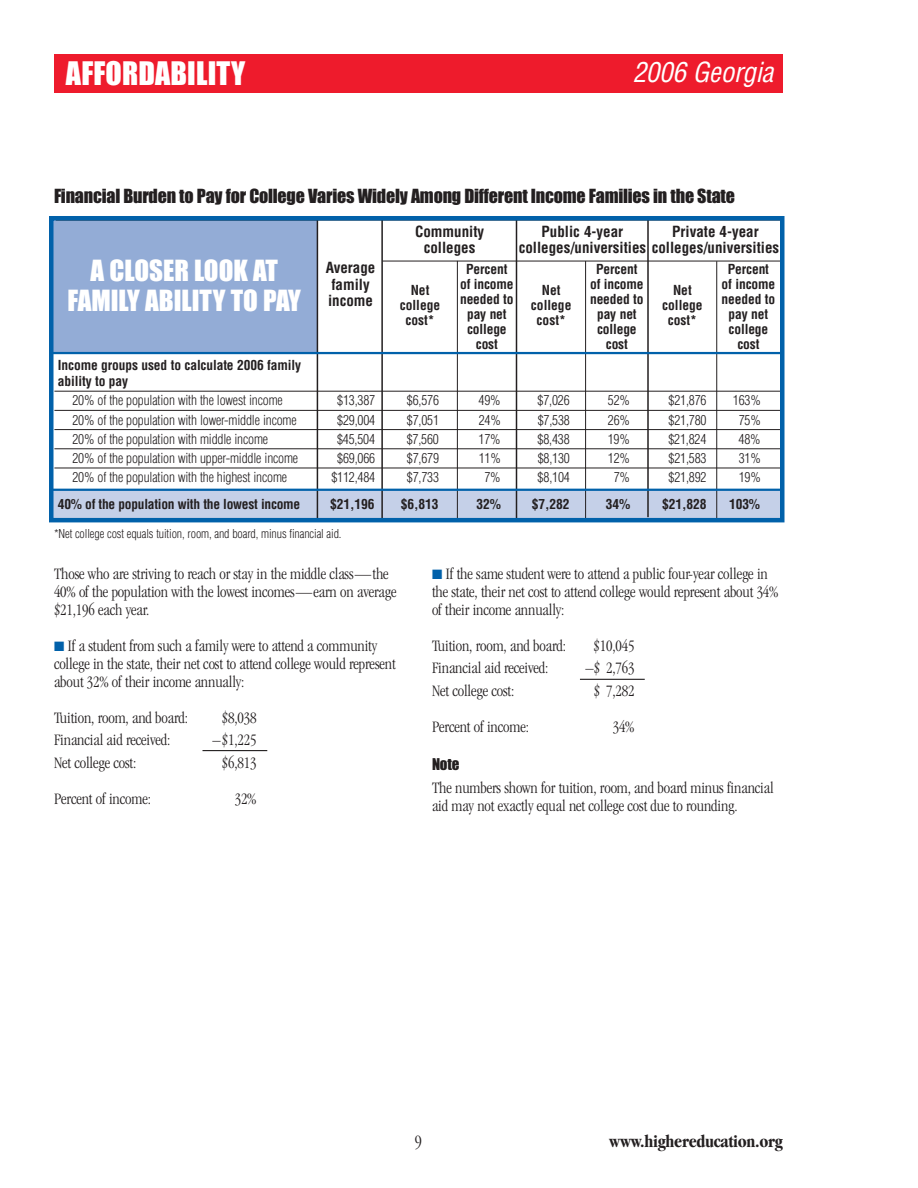
<style>
.page{position:relative;width:918px;height:1188px;background:#fff}
.page>*{position:absolute;margin:0;border:0;box-sizing:border-box;transform-origin:0 0}
.t1{font:30px "Impact";letter-spacing:.005em;color:#fff}
.t2{font:27px/30px "Impact";color:#fff;text-align:center}
.t3{font:italic condensed 27px "Helvetica";letter-spacing:-.01em;color:#fff}
.t4{font:18px "Impact";letter-spacing:-.01em;color:#231f20}
.t5{font:700 condensed 18px "Garamond";letter-spacing:-.015em;color:#231f20}
.t6{font:300 condensed 18px "Garamond";color:#231f20}
.t7{font:300 condensed 16.5px/18px "Garamond";letter-spacing:-.01em;color:#231f20}
.t8{font:700 condensed 15px/16.5px "Helvetica";color:#231f20}
.t9{font:15px "Impact";color:#231f20}
.t10{font:300 condensed 13.5px "Helvetica";letter-spacing:-.01em;color:#231f20}
.t11{font:700 condensed 13.5px/15px "Helvetica";letter-spacing:-.01em;color:#231f20;text-align:center}
.t12{font:300 condensed 12px "Helvetica";letter-spacing:-.01em;color:#231f20}
.s1{color:#0161aa}
</style>
<div class="page">
<div style="left:53px;top:490px;width:730px;height:30px;background:#c5d0e8"></div>
<div style="left:54px;top:54px;width:729px;height:39px;background:#ee1b2c"></div>
<div style="left:51px;top:221px;width:266px;height:132px;background:#93acd6"></div>
<hr style="left:54px;top:391px;width:726px;height:1px;background:#231f20">
<hr style="left:54px;top:410px;width:726px;height:1px;background:#231f20">
<hr style="left:54px;top:429px;width:726px;height:1px;background:#231f20">
<hr style="left:54px;top:449px;width:726px;height:1px;background:#231f20">
<hr style="left:54px;top:468px;width:726px;height:1px;background:#231f20">
<hr style="left:317px;top:216px;width:1px;height:305px;background:#231f20">
<hr style="left:457px;top:261px;width:1px;height:259px;background:#231f20">
<hr style="left:381px;top:218px;width:2px;height:302px;background:#231f20">
<hr style="left:516px;top:217px;width:1px;height:303px;background:#231f20">
<hr style="left:647px;top:219px;width:2px;height:298px;background:#231f20">
<hr style="left:382px;top:261px;width:401px;height:1px;background:#231f20">
<hr style="left:585px;top:261px;width:1px;height:260px;background:#231f20">
<hr style="left:716px;top:261px;width:1px;height:260px;background:#231f20">
<div style="left:49px;top:216px;width:735px;height:306px;border:4px solid #0161aa"></div>
<hr style="left:202px;top:750px;width:65px;height:1px;background:#231f20">
<hr style="left:580px;top:679px;width:65px;height:1px;background:#231f20">
<hr style="left:52px;top:352px;width:731px;height:2px;background:#0161aa">
<hr style="left:52px;top:489px;width:731px;height:2px;background:#0161aa">
<h1 class="t1" style="left:66px;top:64px;width:181px">AFFORDABILITY</h1>
<h2 class="t3" style="left:633px;top:62px;width:142px">2006 Georgia</h2>
<p class="t4" style="left:54px;top:190px;width:683px">Financial Burden to Pay for College Varies Widely Among Different Income Families in the State</p>
<h2 class="t2" style="left:68px;top:257px;width:235px">A CLOSER LOOK AT<br>FAMILY ABILITY TO PAY</h2>
<p class="t8" style="left:326px;top:261px;width:51px">Average family income</p>
<p class="t8" style="left:415px;top:225px;width:71px;text-align:center">Community colleges</p>
<p class="t8" style="left:542px;top:224px;width:83px">Public 4-year</p>
<p class="t8" style="left:519px;top:224px;width:262px;text-indent:153px">Private 4-year colleges/universities colleges/universities</p>
<p class="t11" style="left:400px;top:284px;width:42px">Net college cost*</p>
<p class="t11" style="left:460px;top:263px;width:55px">Percent of income needed to pay net college cost</p>
<p class="t11" style="left:531px;top:283px;width:42px">Net college cost*</p>
<p class="t11" style="left:590px;top:263px;width:55px">Percent of income needed to pay net college cost</p>
<p class="t11" style="left:662px;top:284px;width:42px">Net college cost*</p>
<p class="t11" style="left:722px;top:263px;width:55px">Percent of income needed to pay net college cost</p>
<p class="t11" style="left:58px;top:358px;width:245px;line-height:16.2px;text-align:left">Income groups used to calculate 2006 family ability to pay</p>
<p class="t10" style="left:72px;top:395px;width:212px">20% of the population with the lowest income</p>
<p class="t10" style="left:337px;top:395px;width:40px">$13,387</p>
<p class="t10" style="left:407px;top:395px;width:34px">$6,576</p>
<p class="t10" style="left:479px;top:395px;width:24px">49%</p>
<p class="t10" style="left:538px;top:395px;width:34px">$7,026</p>
<p class="t10" style="left:608px;top:395px;width:24px">52%</p>
<p class="t10" style="left:669px;top:395px;width:40px">$21,876</p>
<p class="t10" style="left:733px;top:395px;width:30px">163%</p>
<p class="t10" style="left:72px;top:414px;width:226px">20% of the population with lower-middle income</p>
<p class="t10" style="left:337px;top:414px;width:40px">$29,004</p>
<p class="t10" style="left:407px;top:414px;width:34px">$7,051</p>
<p class="t10" style="left:479px;top:414px;width:24px">24%</p>
<p class="t10" style="left:538px;top:414px;width:34px">$7,538</p>
<p class="t10" style="left:608px;top:414px;width:24px">26%</p>
<p class="t10" style="left:669px;top:414px;width:40px">$21,780</p>
<p class="t10" style="left:739px;top:414px;width:24px">75%</p>
<p class="t10" style="left:72px;top:434px;width:197px">20% of the population with middle income</p>
<p class="t10" style="left:337px;top:434px;width:40px">$45,504</p>
<p class="t10" style="left:407px;top:434px;width:34px">$7,560</p>
<p class="t10" style="left:479px;top:434px;width:24px">17%</p>
<p class="t10" style="left:538px;top:434px;width:34px">$8,438</p>
<p class="t10" style="left:608px;top:434px;width:24px">19%</p>
<p class="t10" style="left:668px;top:434px;width:40px">$21,824</p>
<p class="t10" style="left:739px;top:434px;width:24px">48%</p>
<p class="t10" style="left:72px;top:453px;width:227px">20% of the population with upper-middle income</p>
<p class="t10" style="left:337px;top:453px;width:40px">$69,066</p>
<p class="t10" style="left:407px;top:453px;width:34px">$7,679</p>
<p class="t10" style="left:479px;top:453px;width:24px">11%</p>
<p class="t10" style="left:538px;top:453px;width:34px">$8,130</p>
<p class="t10" style="left:608px;top:453px;width:24px">12%</p>
<p class="t10" style="left:669px;top:453px;width:40px">$21,583</p>
<p class="t10" style="left:739px;top:453px;width:24px">31%</p>
<p class="t10" style="left:72px;top:472px;width:216px">20% of the population with the highest income</p>
<p class="t10" style="left:331px;top:472px;width:45px">$112,484</p>
<p class="t10" style="left:407px;top:472px;width:34px">$7,733</p>
<p class="t10" style="left:484px;top:472px;width:18px">7%</p>
<p class="t10" style="left:538px;top:472px;width:34px">$8,104</p>
<p class="t10" style="left:614px;top:472px;width:18px">7%</p>
<p class="t10" style="left:669px;top:472px;width:40px">$21,892</p>
<p class="t10" style="left:739px;top:472px;width:24px">19%</p>
<p class="t11" style="left:58px;top:498px;width:244px">40% of the population with the lowest income</p>
<p class="t11" style="left:330px;top:498px;width:46px">$21,196</p>
<p class="t11" style="left:401px;top:498px;width:39px">$6,813</p>
<p class="t11" style="left:476px;top:498px;width:26px">32%</p>
<p class="t11" style="left:532px;top:498px;width:39px">$7,282</p>
<p class="t11" style="left:606px;top:498px;width:26px">34%</p>
<p class="t11" style="left:662px;top:498px;width:46px">$21,828</p>
<p class="t11" style="left:729px;top:498px;width:33px">103%</p>
<p class="t12" style="left:54px;top:529px;width:289px">*Net college cost equals tuition, room, and board, minus financial aid.</p>
<p class="t7" style="left:54px;top:566px;width:344px">Those who are striving to reach or stay in the middle class—the<br>40% of the population with the lowest incomes—earn on average $21,196 each year.</p>
<p class="t7" style="left:54px;top:638px;width:343px"><span class="s1">■</span> If a student from such a family were to attend a community college in the state, their net cost to attend college would represent about 32% of their income annually:</p>
<p class="t7" style="left:54px;top:710px;width:136px">Tuition, room, and board:</p>
<p class="t7" style="left:222px;top:710px;width:36px">$8,038</p>
<p class="t7" style="left:54px;top:732px;width:118px">Financial aid received:</p>
<p class="t7" style="left:212px;top:732px;width:46px">–$1,225</p>
<p class="t7" style="left:54px;top:755px;width:84px">Net college cost:</p>
<p class="t7" style="left:222px;top:755px;width:36px">$6,813</p>
<p class="t7" style="left:54px;top:791px;width:98px">Percent of income:</p>
<p class="t7" style="left:235px;top:791px;width:23px">32%</p>
<p class="t7" style="left:432px;top:566px;width:348px"><span class="s1">■</span> If the same student were to attend a public four-year college in the state, their net cost to attend college would represent about 34% of their income annually:</p>
<p class="t7" style="left:432px;top:638px;width:136px">Tuition, room, and board:</p>
<p class="t7" style="left:594px;top:638px;width:42px">$10,045</p>
<p class="t7" style="left:432px;top:660px;width:118px">Financial aid received:</p>
<p class="t7" style="left:586px;top:660px;width:50px">–$ 2,763</p>
<p class="t7" style="left:432px;top:683px;width:84px">Net college cost:</p>
<p class="t7" style="left:594px;top:683px;width:42px">$ 7,282</p>
<p class="t7" style="left:432px;top:719px;width:98px">Percent of income:</p>
<p class="t7" style="left:613px;top:719px;width:23px">34%</p>
<p class="t9" style="left:432px;top:760px;width:29px">Note</p>
<p class="t7" style="left:432px;top:780px;width:343px">The numbers shown for tuition, room, and board minus financial aid may not exactly equal net college cost due to rounding.</p>
<p class="t6" style="left:415px;top:1134px;width:9px">9</p>
<p class="t5" style="left:609px;top:1134px;width:175px">www.highereducation.org</p>
</div>
